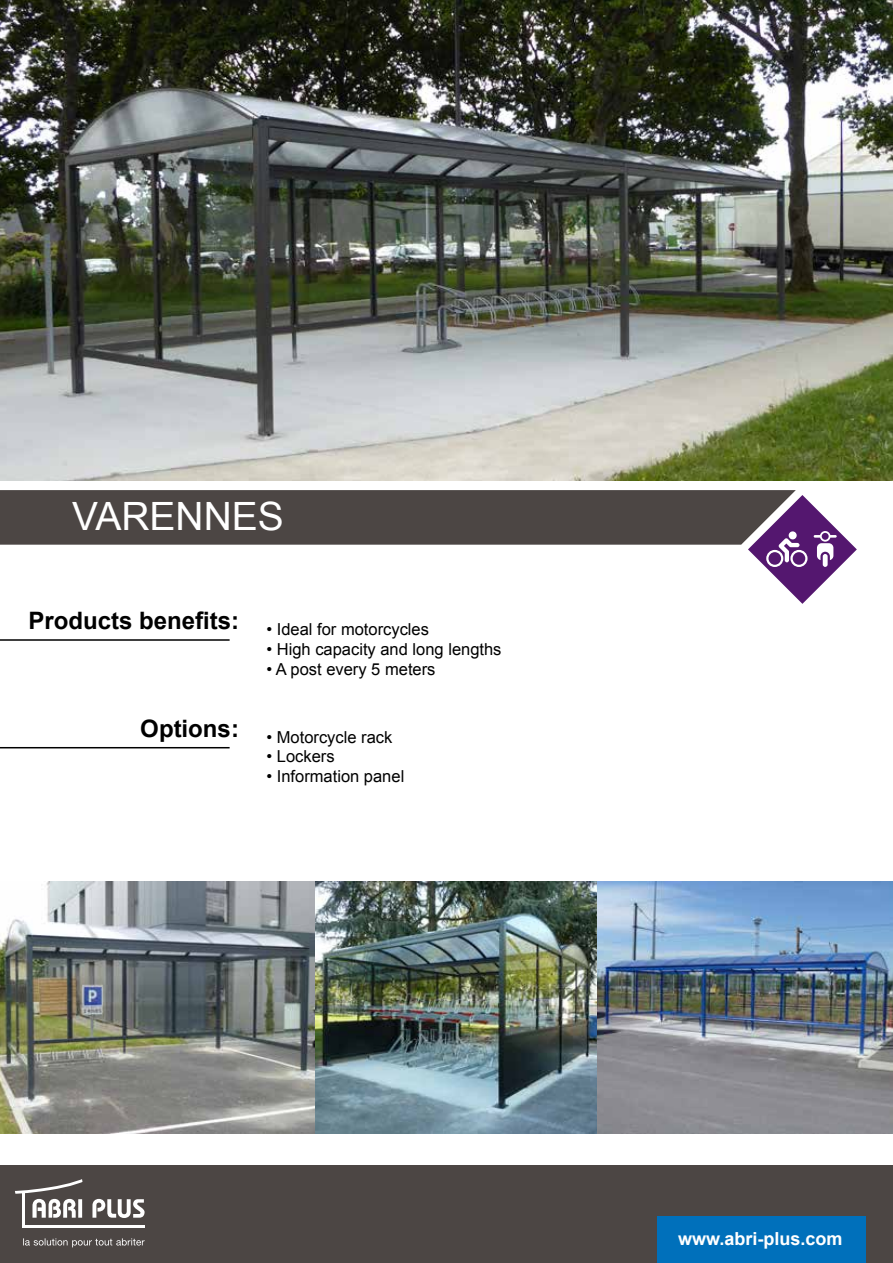
<style>
.page{position:relative;width:893px;height:1263px;background:#fff}
.page>*{position:absolute;margin:0;border:0;box-sizing:border-box;transform-origin:0 0}
.t1{font:39px "Arial";color:#fff}
.t2{font:700 18px "Arial";color:#fff}
.t3{font:16.5px "Arial";color:#000}
</style>
<div class="page">
<img style="left:0;top:0;width:893px;height:480px">
<img style="left:0;top:882px;width:597px;height:251px">
<img style="left:597px;top:882px;width:296px;height:251px">
<div style="left:0;top:1166px;width:893px;height:97px;background:#4c4644"></div>
<hr style="left:23px;top:1225px;width:122px;height:2px;background:#fff">
<hr style="left:23px;top:1192px;width:2px;height:35px;background:#fff">
<svg style="left:15px;top:1179px;width:130px;height:39px"></svg>
<svg style="left:23px;top:1238px;width:122px;height:9px"></svg>
<hr style="left:0;top:639px;width:230px;height:2px;background:#000">
<svg style="left:0;top:490px;width:857px;height:114px"></svg>
<hr style="left:0;top:747px;width:230px;height:1px;background:#000">
<div style="left:657px;top:1217px;width:208px;height:46px;background:#0070bb"></div>
<h1 class="t1" style="left:72px;top:491px;width:213px">VARENNES</h1>
<p class="t3" style="left:28px;top:618px;width:402px"><sup>Products</sup> <sup>benefits:</sup> • Ideal for motorcycles</p>
<p class="t3" style="left:266px;top:638px;width:237px">• High capacity and long lengths</p>
<p class="t3" style="left:266px;top:658px;width:171px">• A post every 5 meters</p>
<p class="t3" style="left:140px;top:726px;width:254px"><sup>Options:</sup> • Motorcycle rack</p>
<p class="t3" style="left:266px;top:746px;width:70px">• Lockers</p>
<p class="t3" style="left:266px;top:765px;width:139px">• Information panel</p>
<p class="t2" style="left:678px;top:1226px;width:166px">www.abri-plus.com</p>
</div>
